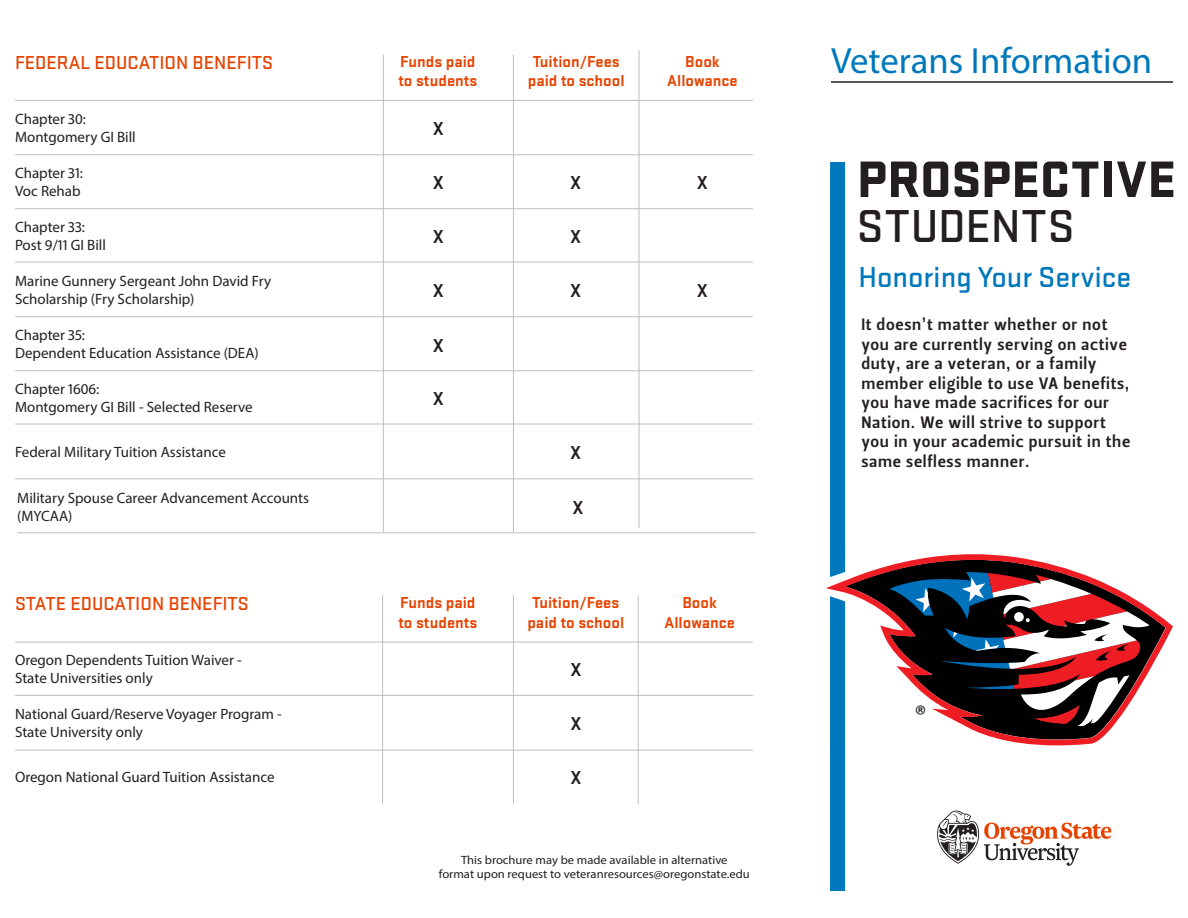
<style>
.page{position:relative;width:1188px;height:918px;background:#fff}
.page>*{position:absolute;margin:0;border:0;box-sizing:border-box;transform-origin:0 0}
.HEADLINE_TITLE_EVENT{font:900 53.25px "Stratum 2";letter-spacing:.01em;color:#231f20}
.HEADLINE_TITLE_EVENT-2{font:500 48px "Stratum 2";letter-spacing:.015em;color:#231f20}
.PROGRAM_COLLEGE{font:36.6px "Myriad Pro";color:#0078bc}
.PROGRAM_COLLEGE-2{font:500 30px "Stratum 2";color:#0078bc}
.t1{font:24.15px "Calibri";color:#231f20}
.Copy2{font:500 19.5px "Stratum 2";color:#e74300}
.Copy2-2{font:700 19.5px "Stratum 2";color:#231f20}
.Sub-head{font:16.5px/19.5px "Leitura Sans Grot 3";letter-spacing:.04em;color:#231f20}
.Copy2-3{font:700 16.5px/19.5px "Stratum 2";color:#e74300}
.Copy2-4{font:15px/18px "Myriad Pro";color:#231f20}
.Copy-bullets{font:12px "Myriad Pro";color:#231f20;scale:1.05 1}
</style>
<div class="page">
<hr style="left:831px;top:81px;width:342px;height:2px;background:#231f20">
<div style="left:830px;top:162px;width:15px;height:729px;background:#0078bc"></div>
<svg style="left:826px;top:554px;width:347px;height:191px"></svg>
<svg style="left:890px;top:572px;width:260px;height:154px"></svg>
<div style="left:830px;top:604px;width:15px;height:287px;background:#0078bc"></div>
<svg style="left:830px;top:554px;width:15px;height:23px"></svg>
<svg style="left:830px;top:596px;width:15px;height:8px"></svg>
<hr style="left:15px;top:100px;width:738px;height:1px;background:#bcbdc0">
<hr style="left:15px;top:154px;width:738px;height:1px;background:#bcbdc0">
<hr style="left:15px;top:208px;width:738px;height:1px;background:#bcbdc0">
<hr style="left:15px;top:262px;width:738px;height:1px;background:#bcbdc0">
<hr style="left:15px;top:316px;width:738px;height:1px;background:#bcbdc0">
<hr style="left:15px;top:370px;width:738px;height:1px;background:#bcbdc0">
<hr style="left:15px;top:424px;width:738px;height:1px;background:#bcbdc0">
<hr style="left:15px;top:642px;width:738px;height:1px;background:#bcbdc0">
<hr style="left:15px;top:695px;width:738px;height:1px;background:#bcbdc0">
<hr style="left:15px;top:750px;width:738px;height:1px;background:#bcbdc0">
<hr style="left:383px;top:54px;width:1px;height:478px;background:#bcbdc0">
<hr style="left:382px;top:595px;width:1px;height:209px;background:#bcbdc0">
<hr style="left:513px;top:54px;width:1px;height:478px;background:#bcbdc0">
<hr style="left:513px;top:595px;width:1px;height:209px;background:#bcbdc0">
<hr style="left:639px;top:50px;width:1px;height:478px;background:#bcbdc0">
<hr style="left:638px;top:595px;width:1px;height:209px;background:#bcbdc0">
<hr style="left:17px;top:532px;width:738px;height:1px;background:#bcbdc0">
<hr style="left:15px;top:478px;width:738px;height:1px;background:#bcbdc0">
<svg style="left:937px;top:810px;width:174px;height:56px"></svg>
<p class="Copy2" style="left:15px;top:49px;width:260px">FEDERAL EDUCATION BENEFITS</p>
<p class="Copy2-4" style="left:15px;top:110px;width:122px">Chapter 30:<br>Montgomery GI Bill</p>
<p class="Copy2-4" style="left:15px;top:164px;width:70px">Chapter 31:<br>Voc Rehab</p>
<p class="Copy2-4" style="left:15px;top:218px;width:92px">Chapter 33:<br>Post 9/11 GI Bill</p>
<p class="Copy2-4" style="left:15px;top:272px;width:258px">Marine Gunnery Sergeant John David Fry<br>Scholarship (Fry Scholarship)</p>
<p class="Copy2-4" style="left:15px;top:326px;width:245px">Chapter 35:<br>Dependent Education Assistance (DEA)</p>
<p class="Copy2-4" style="left:15px;top:380px;width:239px">Chapter 1606:<br>Montgomery GI Bill - Selected Reserve</p>
<p class="Copy2-4" style="left:15px;top:443px;width:212px">Federal Military Tuition Assistance</p>
<p class="Copy2-4" style="left:17px;top:489px;width:293px">Military Spouse Career Advancement Accounts (MYCAA)</p>
<p class="Copy2" style="left:15px;top:591px;width:235px">STATE EDUCATION BENEFITS</p>
<p class="Copy2-4" style="left:15px;top:651px;width:228px">Oregon Dependents Tuition Waiver -<br>State Universities only</p>
<p class="Copy2-4" style="left:15px;top:705px;width:268px">National Guard/Reserve Voyager Program -<br>State University only</p>
<p class="Copy2-4" style="left:15px;top:768px;width:261px">Oregon National Guard Tuition Assistance</p>
<p class="Copy2-3" style="left:398px;top:51px;width:80px">Funds paid to students</p>
<p class="Copy2-2" style="left:433px;top:115px;width:13px">X</p>
<p class="Copy2-3" style="left:528px;top:51px;width:98px">Tuition/Fees paid to school</p>
<p class="Copy2-2" style="left:433px;top:169px;width:13px">X</p>
<p class="Copy2-2" style="left:570px;top:169px;width:13px">X</p>
<p class="Copy2-2" style="left:433px;top:223px;width:13px">X</p>
<p class="Copy2-2" style="left:570px;top:223px;width:13px">X</p>
<p class="Copy2-2" style="left:433px;top:277px;width:13px">X</p>
<p class="Copy2-2" style="left:570px;top:277px;width:13px">X</p>
<p class="Copy2-2" style="left:433px;top:332px;width:13px">X</p>
<p class="Copy2-2" style="left:433px;top:385px;width:13px">X</p>
<p class="Copy2-3" style="left:398px;top:592px;width:80px">Funds paid to students</p>
<p class="Copy2-2" style="left:570px;top:439px;width:13px">X</p>
<p class="Copy2-2" style="left:572px;top:494px;width:13px">X</p>
<p class="Copy2-3" style="left:527px;top:592px;width:98px">Tuition/Fees paid to school</p>
<p class="Copy2-2" style="left:571px;top:656px;width:13px">X</p>
<p class="Copy2-2" style="left:571px;top:710px;width:13px">X</p>
<p class="Copy2-2" style="left:571px;top:764px;width:13px">X</p>
<p class="Copy2-3" style="left:667px;top:51px;width:72px;text-align:center">Book<br>Allowance</p>
<p class="Copy2-2" style="left:697px;top:169px;width:13px">X</p>
<p class="Copy2-2" style="left:697px;top:277px;width:13px">X</p>
<p class="Copy2-3" style="left:665px;top:592px;width:72px;text-align:center">Book<br>Allowance</p>
<p class="Copy-bullets" style="left:461px;top:853px;width:255px">This brochure may be made available in alternative</p>
<p class="Copy-bullets" style="left:439px;top:866px;width:298px">format upon request to veteranresources@oregonstate.edu</p>
<p class="PROGRAM_COLLEGE" style="left:831px;top:38px;width:323px">Veterans Information</p>
<p class="HEADLINE_TITLE_EVENT" style="left:857px;top:140px;width:321px">PROSPECTIVE</p>
<p class="HEADLINE_TITLE_EVENT-2" style="left:857px;top:194px;width:219px">STUDENTS</p>
<p class="PROGRAM_COLLEGE-2" style="left:858px;top:256px;width:275px">Honoring Your Service</p>
<p class="Sub-head" style="left:861px;top:315px;width:270px">It doesn’t matter whether or not you are currently serving on active duty, are a veteran, or a family member eligible to use VA benefits, you have made sacrifices for our<br>Nation. We will strive to support you in your academic pursuit in the same selfless manner.</p>
<p class="t1" style="left:914px;top:698px;width:14px">®</p>
</div>
